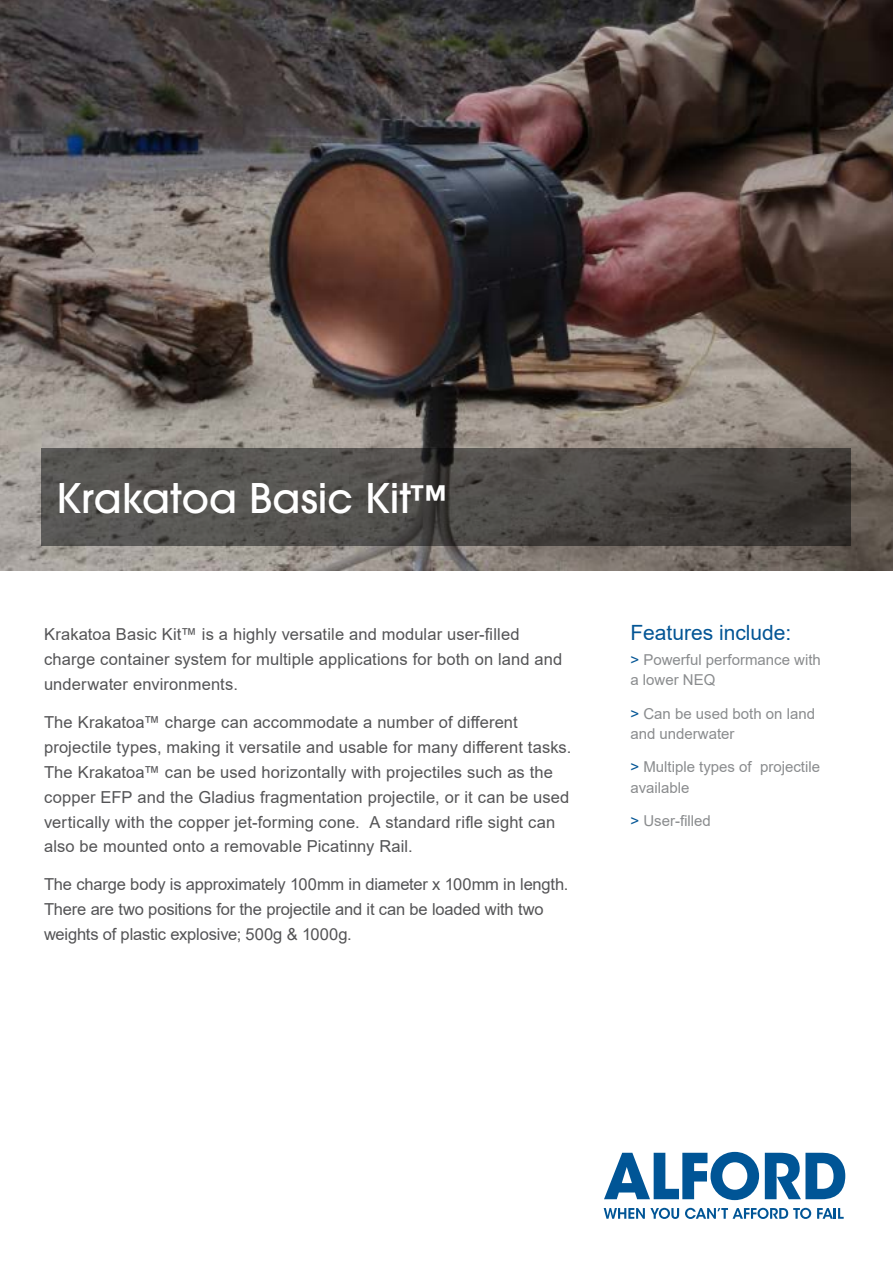
<style>
.page{position:relative;width:893px;height:1263px;background:#fff}
.page>*{position:absolute;margin:0;border:0;box-sizing:border-box;transform-origin:0 0}
.t1{font:500 40.5px "ITC Avant Garde Pro";color:#fff}
.t2{font:21px "Arial";color:#035595}
.t3{font:16.5px/24.9px "Arial";letter-spacing:.005em;color:#545456}
.t4{font:15px/20.4px "Arial";color:#8a8c8e}
.s1{font-size:37.5px}
.s2{color:#035595}
</style>
<div class="page">
<img style="left:0;top:0;width:893px;height:570px">
<svg style="left:604px;top:1152px;width:155px;height:48px"></svg>
<svg style="left:765px;top:1153px;width:80px;height:46px"></svg>
<svg style="left:817px;top:1208px;width:27px;height:11px"></svg>
<svg style="left:604px;top:1208px;width:75px;height:11px"></svg>
<svg style="left:685px;top:1208px;width:126px;height:11px"></svg>
<svg style="left:41px;top:449px;width:810px;height:97px;background:#4b4946"></svg>
<h1 class="t1" style="left:56px;top:473px;width:393px">Krakatoa Basic Kit<span class="s1">™</span></h1>
<p class="t3" style="left:44px;top:622px;width:520px">Krakatoa Basic Kit™ is a highly versatile and modular user-filled charge container system for multiple applications for both on land and underwater environments.</p>
<p class="t3" style="left:44px;top:709px;width:529px">The Krakatoa™ charge can accommodate a number of different projectile types, making it versatile and usable for many different tasks.<br>The Krakatoa™ can be used horizontally with projectiles such as the copper EFP and the Gladius fragmentation projectile, or it can be used vertically with the copper jet-forming cone. A standard rifle sight can also be mounted onto a removable Picatinny Rail.</p>
<p class="t3" style="left:44px;top:872px;width:526px">The charge body is approximately 100mm in diameter x 100mm in length.<br>There are two positions for the projectile and it can be loaded with two weights of plastic explosive; 500g &amp; 1000g.</p>
<p class="t2" style="left:630px;top:618px;width:163px">Features include:</p>
<p class="t4" style="left:630px;top:649px;width:192px"><span class="s2">&gt;</span> Powerful performance with a lower NEQ</p>
<p class="t4" style="left:630px;top:703px;width:186px"><span class="s2">&gt;</span> Can be used both on land and underwater</p>
<p class="t4" style="left:630px;top:757px;width:191px"><span class="s2">&gt;</span> Multiple types of projectile available</p>
<p class="t4" style="left:630px;top:810px;width:82px"><span class="s2">&gt;</span> User-filled</p>
</div>
